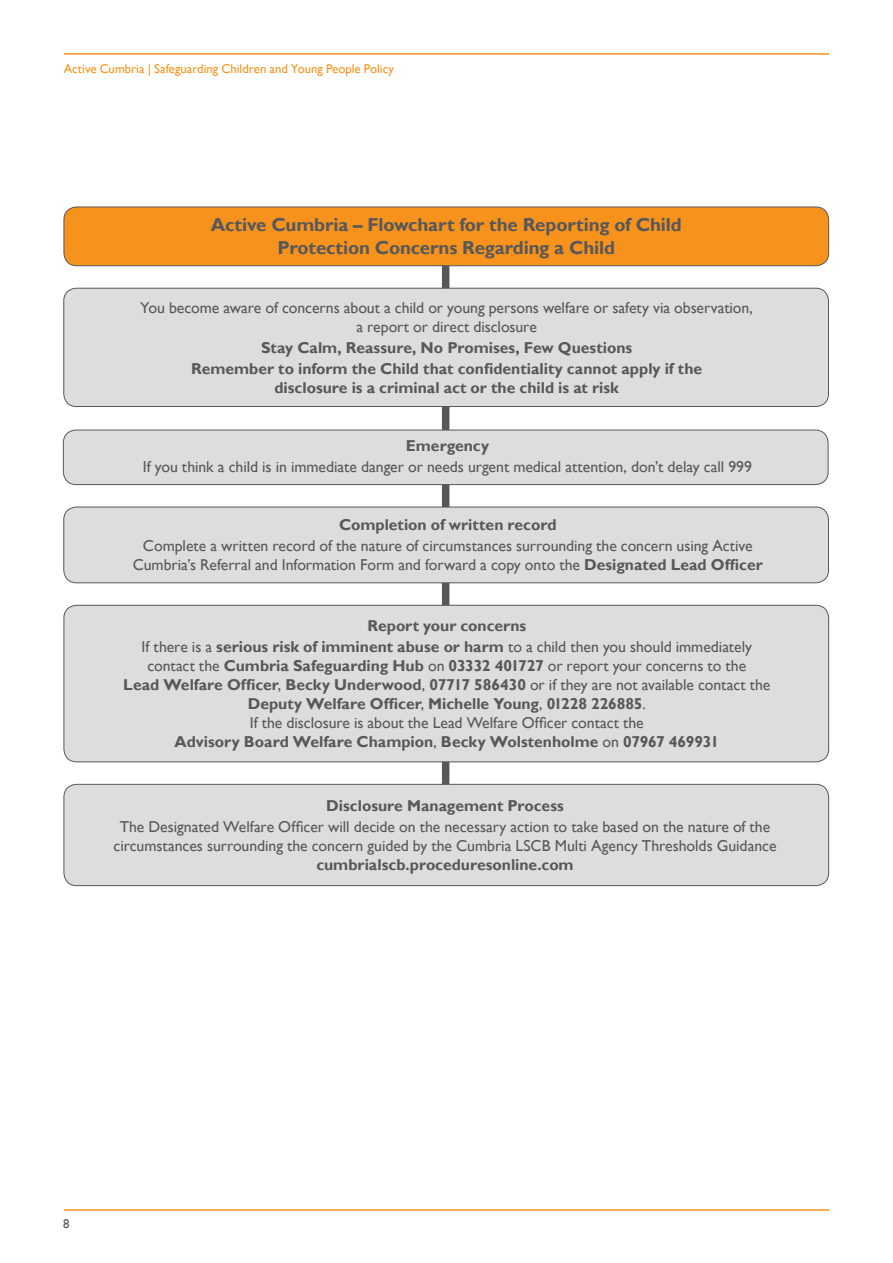
<style>
.page{position:relative;width:893px;height:1263px;background:#fff}
.page>*{position:absolute;margin:0;border:0;box-sizing:border-box;transform-origin:0 0}
.t1{font:700 18.75px/22.5px "Gill Sans";letter-spacing:-.01em;color:#57585a;text-align:center}
.t2{font:700 15.75px/18.9px "Gill Sans";color:#57585a;text-align:center}
.t3{font:15.75px/18.9px "Gill Sans";letter-spacing:-.005em;color:#57585a;text-align:center}
.t4{font:12.75px "Gill Sans";color:#f7931d}
.t5{font:12.75px "Gill Sans";color:#57585a}
.s1{font-weight:700}
.s2{font-weight:400}
</style>
<div class="page">
<hr style="left:64px;top:53px;width:765px;height:2px;background:#f7931d">
<hr style="left:64px;top:1209px;width:765px;height:2px;background:#f7931d">
<div style="left:442px;top:255px;width:7px;height:594px;background:#57585a"></div>
<div style="left:64px;top:207px;width:765px;height:59px;background:#f7931d;border-radius:13px"></div>
<div style="left:64px;top:207px;width:765px;height:59px;border:1px solid #57585a;border-radius:13px"></div>
<div style="left:64px;top:288px;width:764px;height:118px;background:#dcdddf;border-radius:13px"></div>
<div style="left:63px;top:288px;width:766px;height:119px;border:1px solid #57585a;border-radius:13px"></div>
<div style="left:63px;top:430px;width:765px;height:55px;background:#dcdddf;border-radius:13px"></div>
<div style="left:63px;top:430px;width:765px;height:55px;border:1px solid #57585a;border-radius:13px"></div>
<div style="left:64px;top:605px;width:765px;height:157px;background:#dcdddf;border-radius:13px"></div>
<div style="left:64px;top:605px;width:765px;height:157px;border:1px solid #57585a;border-radius:13px"></div>
<div style="left:64px;top:784px;width:765px;height:102px;background:#dcdddf;border-radius:13px"></div>
<div style="left:64px;top:784px;width:765px;height:102px;border:1px solid #57585a;border-radius:13px"></div>
<div style="left:64px;top:507px;width:764px;height:76px;background:#dcdddf;border-radius:13px"></div>
<div style="left:63px;top:507px;width:766px;height:76px;border:1px solid #57585a;border-radius:13px"></div>
<p class="t4" style="left:64px;top:61px;width:332px">Active Cumbria | Safeguarding Children and Young People Policy</p>
<p class="t1" style="left:211px;top:214px;width:472px">Active Cumbria – Flowchart for the Reporting of Child<br>Protection Concerns Regarding a Child</p>
<p class="t3" style="left:140px;top:298px;width:614px">You become aware of concerns about a child or young persons welfare or safety via observation, a report or direct disclosure</p>
<p class="t2" style="left:191px;top:337px;width:512px;line-height:21px">Stay Calm, Reassure, No Promises, Few Questions<br>Remember to inform the Child that confidentiality cannot apply if the</p>
<p class="t2" style="left:274px;top:378px;width:346px">disclosure is a criminal act or the child is at risk</p>
<p class="t2" style="left:406px;top:437px;width:85px">Emergency</p>
<p class="t3" style="left:143px;top:458px;width:611px">If you think a child is in immediate danger or needs urgent medical attention, don’t delay call 999</p>
<p class="t2" style="left:339px;top:516px;width:219px">Completion of written record</p>
<p class="t3" style="left:133px;top:537px;width:631px">Complete a written record of the nature of circumstances surrounding the concern using Active<br>Cumbria’s Referral and Information Form and forward a copy onto the <span class="s1">Designated Lead Officer</span></p>
<p class="t2" style="left:142px;top:616px;width:612px;line-height:21px">Report your concerns<br><span class="s2">If there is a</span> serious risk of imminent abuse or harm <span class="s2">to a child then you should immediately</span></p>
<p class="t2" style="left:123px;top:657px;width:649px"><span class="s2">contact the</span> Cumbria Safeguarding Hub <span class="s2">on</span> 03332 401727 <span class="s2">or report your concerns to the<br></span>Lead Welfare Officer<span class="s2">,</span> Becky Underwood<span class="s2">,</span> 07717 586430 <span class="s2">or if they are not available contact the </span>Deputy Welfare Officer<span class="s2">,</span> Michelle Young<span class="s2">,</span> 01228 226885<span class="s2">.<br>If the disclosure is about the Lead Welfare Officer contact the<br></span>Advisory Board Welfare Champion<span class="s2">,</span> Becky Wolstenholme <span class="s2">on</span> 07967 469931</p>
<p class="t2" style="left:326px;top:797px;width:239px">Disclosure Management Process</p>
<p class="t3" style="left:114px;top:817px;width:664px">The Designated Welfare Officer will decide on the necessary action to take based on the nature of the circumstances surrounding the concern guided by the Cumbria LSCB Multi Agency Thresholds Guidance</p>
<p class="t2" style="left:316px;top:855px;width:259px">cumbrialscb.proceduresonline.com</p>
<p class="t5" style="left:63px;top:1217px;width:8px">8</p>
</div>
